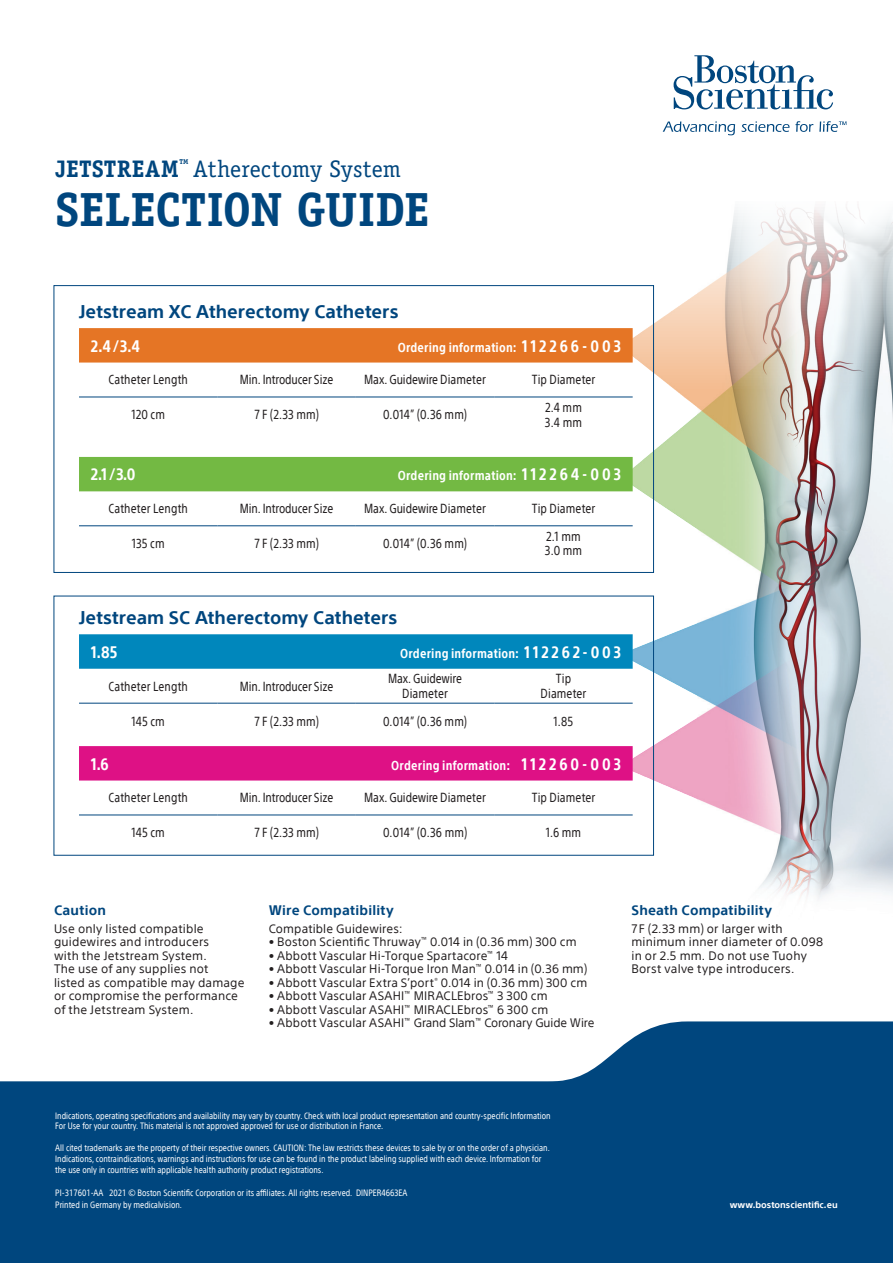
<style>
.page{position:relative;width:893px;height:1263px;background:#fff}
.page>*{position:absolute;margin:0;border:0;box-sizing:border-box;transform-origin:0 0}
.t1{font:700 48px "Officina Serif";letter-spacing:-.005em;color:#00467e}
.t2{font:24px "Officina Serif";color:#00467e}
.t3{font:700 24px "Officina Serif";letter-spacing:.01em;color:#00467e}
.t4{font:700 18px "SST";color:#00467e}
.t5{font:700 condensed 16.35px "SST";color:#fff}
.t6{font:700 13.5px "SST";letter-spacing:.015em;color:#00467e}
.t7{font:condensed 12.9px/14.5px "SST";letter-spacing:.005em;color:#231f20}
.t8{font:700 condensed 12.9px "SST";letter-spacing:.015em;color:#fff}
.t9{font:12px/13.5px "SST";letter-spacing:.015em;color:#231f20}
.t10{font:12px "SST";letter-spacing:-.01em;color:#231f20}
.t11{font:condensed 9px/10.8px "SST";color:#fff}
.t12{font:700 9px "SST";color:#fff}
.t13{font:700 7.05px "Officina Serif";color:#00467e}
.s1{font-size:16.35px}
</style>
<div class="page">
<svg style="left:0;top:1021px;width:893px;height:242px;fill:#00467e"></svg>
<svg style="left:674px;top:55px;width:159px;height:54px"></svg>
<svg style="left:663px;top:122px;width:72px;height:13px"></svg>
<svg style="left:741px;top:122px;width:48px;height:10px"></svg>
<svg style="left:795px;top:121px;width:18px;height:11px"></svg>
<svg style="left:819px;top:121px;width:27px;height:11px"></svg>
<img style="left:620px;top:207px;width:273px;height:692px">
<div style="left:54px;top:285px;width:600px;height:288px;border:1px solid #00467e"></div>
<div style="left:79px;top:328px;width:554px;height:35px;background:#e57525"></div>
<div style="left:79px;top:457px;width:554px;height:34px;background:#73b943"></div>
<hr style="left:79px;top:397px;width:138px;height:1px;background:#00467e">
<hr style="left:217px;top:397px;width:139px;height:1px;background:#00467e">
<hr style="left:356px;top:397px;width:138px;height:1px;background:#00467e">
<hr style="left:494px;top:397px;width:139px;height:1px;background:#00467e">
<hr style="left:79px;top:525px;width:138px;height:1px;background:#00467e">
<hr style="left:217px;top:525px;width:139px;height:1px;background:#00467e">
<hr style="left:356px;top:525px;width:138px;height:1px;background:#00467e">
<hr style="left:494px;top:525px;width:139px;height:1px;background:#00467e">
<div style="left:79px;top:634px;width:554px;height:35px;background:#0087bc"></div>
<div style="left:79px;top:746px;width:554px;height:34px;background:#de1185"></div>
<hr style="left:79px;top:703px;width:138px;height:1px;background:#00467e">
<hr style="left:217px;top:703px;width:139px;height:1px;background:#00467e">
<hr style="left:356px;top:703px;width:138px;height:1px;background:#00467e">
<hr style="left:494px;top:703px;width:139px;height:1px;background:#00467e">
<hr style="left:79px;top:814px;width:138px;height:1px;background:#00467e">
<hr style="left:217px;top:814px;width:139px;height:1px;background:#00467e">
<hr style="left:356px;top:814px;width:138px;height:1px;background:#00467e">
<hr style="left:494px;top:814px;width:139px;height:1px;background:#00467e">
<h2 class="t3" style="left:55px;top:154px;width:125px">JETSTREAM</h2>
<p class="t13" style="left:179px;top:157px;width:11px">TM</p>
<h2 class="t2" style="left:193px;top:155px;width:209px">Atherectomy System</h2>
<h1 class="t1" style="left:55px;top:180px;width:376px">SELECTION GUIDE</h1>
<h3 class="t4" style="left:79px;top:301px;width:321px">Jetstream XC Atherectomy Catheters</h3>
<h3 class="t5" style="left:91px;top:336px;width:50px">2.4/ 3.4</h3>
<h3 class="t8" style="left:398px;top:339px;width:225px">Ordering information: <span class="s1">1 12 2 6 6 - 0 03</span></h3>
<h3 class="t7" style="left:108px;top:372px;width:81px">Catheter Length</h3>
<h3 class="t7" style="left:240px;top:372px;width:95px">Min. Introducer Size</h3>
<h3 class="t7" style="left:364px;top:372px;width:123px">Max. Guidewire Diameter</h3>
<h3 class="t7" style="left:532px;top:372px;width:65px">Tip Diameter</h3>
<h3 class="t7" style="left:131px;top:407px;width:35px">120 cm</h3>
<h3 class="t7" style="left:254px;top:407px;width:66px">7 F (2.33 mm)</h3>
<h3 class="t7" style="left:383px;top:407px;width:85px">0.014” (0.36 mm)</h3>
<h3 class="t7" style="left:545px;top:400px;width:39px">2.4 mm<br>3.4 mm</h3>
<h3 class="t5" style="left:91px;top:465px;width:46px">2.1/ 3.0</h3>
<h3 class="t8" style="left:398px;top:468px;width:225px">Ordering information: <span class="s1">1 12 2 6 4 - 0 03</span></h3>
<h3 class="t7" style="left:108px;top:501px;width:81px">Catheter Length</h3>
<h3 class="t7" style="left:240px;top:501px;width:95px">Min. Introducer Size</h3>
<h3 class="t7" style="left:364px;top:501px;width:123px">Max. Guidewire Diameter</h3>
<h3 class="t7" style="left:532px;top:501px;width:65px">Tip Diameter</h3>
<h3 class="t7" style="left:132px;top:536px;width:34px">135 cm</h3>
<h3 class="t7" style="left:254px;top:536px;width:66px">7 F (2.33 mm)</h3>
<h3 class="t7" style="left:383px;top:536px;width:85px">0.014” (0.36 mm)</h3>
<h3 class="t7" style="left:545px;top:529px;width:39px">2.1 mm<br>3.0 mm</h3>
<h3 class="t4" style="left:79px;top:607px;width:320px">Jetstream SC Atherectomy Catheters</h3>
<h3 class="t5" style="left:91px;top:642px;width:28px">1.85</h3>
<h3 class="t8" style="left:400px;top:645px;width:222px">Ordering information: <span class="s1">112262- 003</span></h3>
<h3 class="t7" style="left:108px;top:679px;width:81px">Catheter Length</h3>
<h3 class="t7" style="left:240px;top:679px;width:95px">Min. Introducer Size</h3>
<h3 class="t7" style="left:388px;top:671px;width:75px;text-align:center">Max. Guidewire<br>Diameter</h3>
<h3 class="t7" style="left:541px;top:671px;width:47px;text-align:center">Tip<br>Diameter</h3>
<h3 class="t7" style="left:132px;top:713px;width:35px">145 cm</h3>
<h3 class="t7" style="left:254px;top:713px;width:66px">7 F (2.33 mm)</h3>
<h3 class="t7" style="left:383px;top:713px;width:85px">0.014” (0.36 mm)</h3>
<h3 class="t7" style="left:554px;top:713px;width:21px">1.85</h3>
<h3 class="t5" style="left:91px;top:754px;width:19px">1.6</h3>
<h3 class="t8" style="left:391px;top:757px;width:231px">Ordering information: <span class="s1">1 12 2 6 0 - 0 03</span></h3>
<h3 class="t7" style="left:108px;top:790px;width:81px">Catheter Length</h3>
<h3 class="t7" style="left:240px;top:790px;width:95px">Min. Introducer Size</h3>
<h3 class="t7" style="left:364px;top:790px;width:123px">Max. Guidewire Diameter</h3>
<h3 class="t7" style="left:532px;top:790px;width:65px">Tip Diameter</h3>
<h3 class="t7" style="left:132px;top:825px;width:35px">145 cm</h3>
<h3 class="t7" style="left:254px;top:825px;width:66px">7 F (2.33 mm)</h3>
<h3 class="t7" style="left:383px;top:825px;width:85px">0.014” (0.36 mm)</h3>
<h3 class="t7" style="left:546px;top:825px;width:37px">1.6 mm</h3>
<h3 class="t6" style="left:54px;top:902px;width:53px">Caution</h3>
<h3 class="t9" style="left:54px;top:922px;width:192px">Use only listed compatible guidewires and introducers<br>with the Jetstream System.<br>The use of any supplies not<br>listed as compatible may damage or compromise the performance of the Jetstream System.</h3>
<h3 class="t6" style="left:269px;top:902px;width:126px">Wire Compatibility</h3>
<h3 class="t9" style="left:269px;top:922px;width:136px">Compatible Guidewires:</h3>
<h3 class="t9" style="left:269px;top:935px;width:309px">• Boston Scientific Thruway<sup>™</sup> 0.014 in (0.36 mm) 300 cm</h3>
<h3 class="t9" style="left:269px;top:949px;width:241px">• Abbott Vascular Hi-Torque Spartacore<sup>™</sup> 14</h3>
<h3 class="t9" style="left:269px;top:962px;width:320px">• Abbott Vascular Hi-Torque Iron Man<sup>™</sup> 0.014 in (0.36 mm)</h3>
<h3 class="t9" style="left:269px;top:976px;width:320px">• Abbott Vascular Extra S’port<sup>®</sup> 0.014 in (0.36 mm) 300 cm</h3>
<h3 class="t9" style="left:269px;top:989px;width:280px">• Abbott Vascular ASAHI<sup>™</sup> MIRACLEbros<sup>™</sup> 3 300 cm</h3>
<h3 class="t9" style="left:269px;top:1003px;width:281px">• Abbott Vascular ASAHI<sup>™</sup> MIRACLEbros<sup>™</sup> 6 300 cm</h3>
<h3 class="t10" style="left:269px;top:1016px;width:327px">• Abbott Vascular ASAHI<sup>™</sup> Grand Slam<sup>™</sup> Coronary Guide Wire</h3>
<h3 class="t6" style="left:631px;top:902px;width:142px">Sheath Compatibility</h3>
<h3 class="t9" style="left:631px;top:922px;width:193px">7F (2.33 mm) or larger with minimum inner diameter of 0.098 in or 2.5 mm. Do not use Tuohy<br>Borst valve type introducers.</h3>
<p class="t11" style="left:55px;top:1110px;width:497px">Indications, operating specifications and availability may vary by country. Check with local product representation and country-specific Information<br>For Use for your country. This material is not approved approved for use or distribution in France.</p>
<p class="t11" style="left:55px;top:1142px;width:496px">All cited trademarks are the property of their respective owners. CAUTION: The law restricts these devices to sale by or on the order of a physician.<br>Indications, contraindications, warnings and instructions for use can be found in the product labeling supplied with each device. Information for the use only in countries with applicable health authority product registrations.</p>
<p class="t11" style="left:55px;top:1186px;width:354px;line-height:12px">PI-317601-AA 2021 © Boston Scientific Corporation or its affiliates. All rights reserved. DINPER4663EA<br>Printed in Germany by medicalvision.</p>
<p class="t12" style="left:730px;top:1199px;width:109px">www.bostonscientific.eu</p>
</div>
